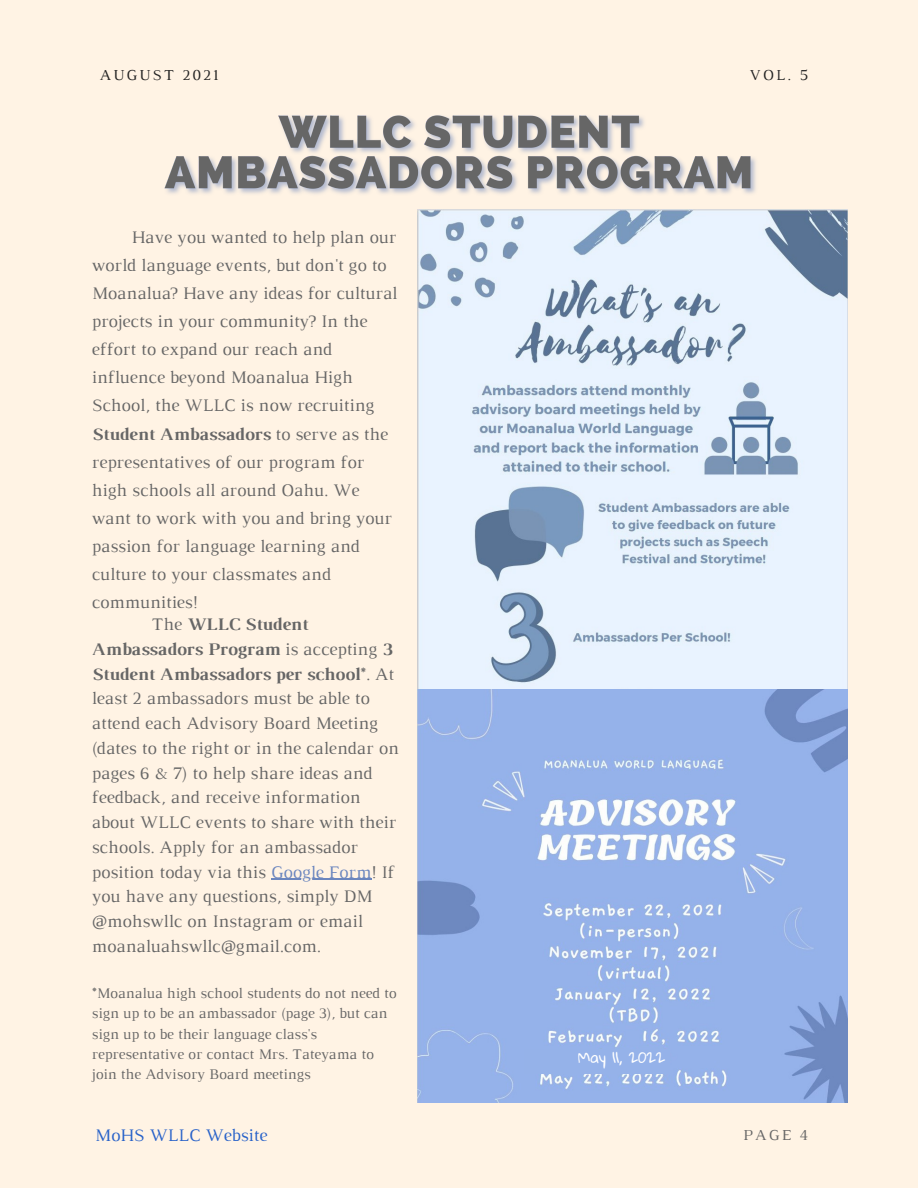
<style>
.page{position:relative;width:918px;height:1188px;background:#fff3e4}
.page>*{position:absolute;margin:0;border:0;box-sizing:border-box;transform-origin:0 0}
.t1{font:18px/28.2px "Luthier";color:#666}
.t2{font:18px "Luthier";color:#2862c9}
.t3{font:15.45px "Luthier";letter-spacing:.14em;color:#222}
.t4{font:15.45px "Luthier";color:#666}
.t5{font:15px/20.2px "Luthier";color:#666}
.t6{font:14.4px "Gloria Hallelujah";color:#fff}
.s1{font-weight:700}
.s2{color:#6b86be}
</style>
<div class="page">
<img style="left:417px;top:209px;width:430px;height:894px">
<div style="left:525px;top:1049px;width:145px;height:25px;background:#95b2e9"></div>
<img style="left:164px;top:115px;width:592px;height:79px">
<hr style="left:271px;top:879px;width:100px;height:1px;background:#6b86be">
<p class="t3" style="left:100px;top:70px;width:120px">AUGUST 2021</p>
<p class="t3" style="left:750px;top:70px;width:60px">VOL. 5</p>
<p class="t1" style="left:92px;top:224px;width:307px;text-indent:40px">Have you wanted to help plan our world language events, but don't go to<br>Moanalua? Have any ideas for cultural projects in your community? In the effort to expand our reach and influence beyond Moanalua High<br>School, the WLLC is now recruiting<br><span class="s1">Student Ambassadors</span> to serve as the representatives of our program for high schools all around Oahu. We want to work with you and bring your passion for language learning and culture to your classmates and communities!</p>
<p class="t1" style="left:92px;top:613px;width:309px;line-height:24.8px;text-indent:60px">The <span class="s1">WLLC Student Ambassadors Program</span> is accepting <span class="s1">3<br>Student Ambassadors per school</span>*. At least 2 ambassadors must be able to attend each Advisory Board Meeting (dates to the right or in the calendar on pages 6 &amp; 7) to help share ideas and feedback, and receive information about WLLC events to share with their schools. Apply for an ambassador position today via this <span class="s2">Google Form</span>! If you have any questions, simply DM @mohswllc on Instagram or email moanaluahswllc@gmail.com.</p>
<p class="t5" style="left:92px;top:984px;width:306px">*Moanalua high school students do not need to sign up to be an ambassador (page 3), but can sign up to be their language class's representative or contact Mrs. Tateyama to join the Advisory Board meetings</p>
<p class="t2" style="left:95px;top:1129px;width:174px">MoHS WLLC Website</p>
<p class="t6" style="left:578px;top:1050px;width:88px">May 11, 2022</p>
<p class="t4" style="left:743px;top:1129px;width:67px">PAGE 4</p>
</div>
